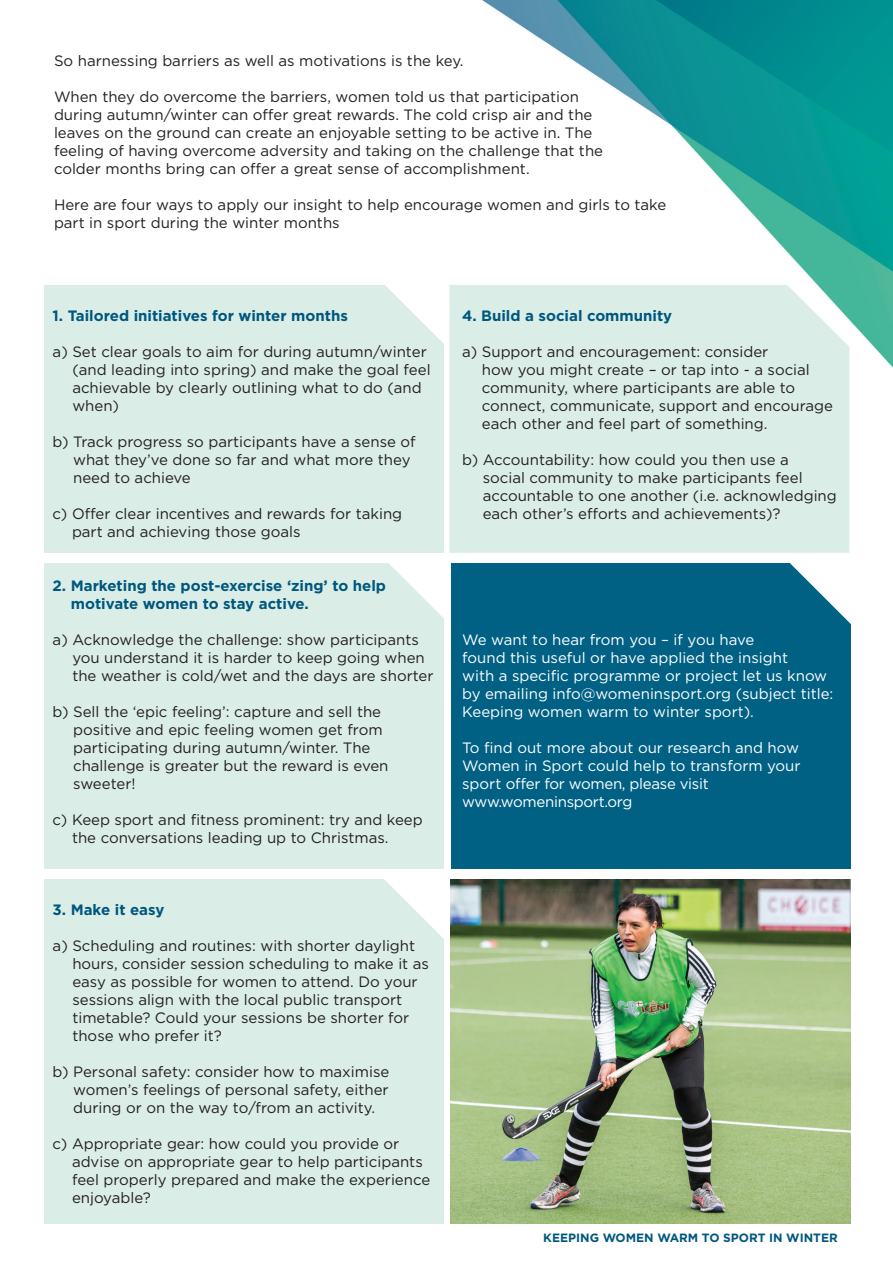
<style>
.page{position:relative;width:893px;height:1263px;background:#fff}
.page>*{position:absolute;margin:0;border:0;box-sizing:border-box;transform-origin:0 0}
.t1{font:15px/18px "Gotham";color:#231f20}
.t2{font:15px/18px "Gotham";color:#fff}
.t3{font:700 15px/18px "Gotham";color:#00577d}
.t4{font:700 12px "Gotham";color:#00577d}
</style>
<div class="page">
<img style="left:451px;top:879px;width:400px;height:345px">
<div style="left:44px;top:879px;width:400px;height:345px;background:#daede7"></div>
<div style="left:44px;top:563px;width:400px;height:305px;background:#daede7"></div>
<img style="left:482px;top:0;width:411px;height:406px">
<div style="left:449px;top:285px;width:400px;height:268px;background:#daede7"></div>
<div style="left:451px;top:563px;width:400px;height:305px;background:#006185"></div>
<div style="left:44px;top:285px;width:400px;height:268px;background:#daede7"></div>
<svg style="left:385px;top:285px;width:59px;height:59px"></svg>
<svg style="left:389px;top:563px;width:55px;height:55px"></svg>
<svg style="left:384px;top:879px;width:60px;height:60px"></svg>
<svg style="left:790px;top:563px;width:61px;height:61px"></svg>
<p class="t1" style="left:54px;top:51px;width:411px">So harnessing barriers as well as motivations is the key.</p>
<p class="t1" style="left:54px;top:87px;width:551px">When they do overcome the barriers, women told us that participation during autumn/winter can offer great rewards. The cold crisp air and the leaves on the ground can create an enjoyable setting to be active in. The feeling of having overcome adversity and taking on the challenge that the colder months bring can offer a great sense of accomplishment.</p>
<p class="t1" style="left:54px;top:195px;width:614px">Here are four ways to apply our insight to help encourage women and girls to take part in sport during the winter months</p>
<p class="t3" style="left:53px;top:306px;width:297px">1. Tailored initiatives for winter months</p>
<p class="t1" style="left:72px;top:342px;width:360px;text-indent:-20px">a) Set clear goals to aim for during autumn/winter (and leading into spring) and make the goal feel achievable by clearly outlining what to do (and when)</p>
<p class="t1" style="left:73px;top:432px;width:344px;text-indent:-21px">b) Track progress so participants have a sense of what they’ve done so far and what more they need to achieve</p>
<p class="t1" style="left:72px;top:504px;width:332px;text-indent:-19px">c) Offer clear incentives and rewards for taking part and achieving those goals</p>
<p class="t3" style="left:71px;top:576px;width:317px;text-indent:-18px">2. Marketing the post-exercise ‘zing’ to help motivate women to stay active.</p>
<p class="t1" style="left:72px;top:630px;width:363px;text-indent:-20px">a) Acknowledge the challenge: show participants you understand it is harder to keep going when the weather is cold/wet and the days are shorter</p>
<p class="t1" style="left:73px;top:702px;width:317px;text-indent:-21px">b) Sell the ‘epic feeling’: capture and sell the positive and epic feeling women get from participating during autumn/winter. The challenge is greater but the reward is even sweeter!</p>
<p class="t1" style="left:72px;top:810px;width:352px;text-indent:-19px">c) Keep sport and fitness prominent: try and keep the conversations leading up to Christmas.</p>
<p class="t3" style="left:53px;top:900px;width:113px">3. Make it easy</p>
<p class="t1" style="left:72px;top:936px;width:358px;text-indent:-20px">a) Scheduling and routines: with shorter daylight hours, consider session scheduling to make it as easy as possible for women to attend. Do your sessions align with the local public transport timetable? Could your sessions be shorter for those who prefer it?</p>
<p class="t1" style="left:73px;top:1062px;width:318px;text-align:justify;text-indent:-21px">b) Personal safety: consider how to maximise women’s feelings of personal safety, either during or on the way to/from an activity.</p>
<p class="t1" style="left:72px;top:1134px;width:360px;text-indent:-19px">c) Appropriate gear: how could you provide or advise on appropriate gear to help participants feel properly prepared and make the experience enjoyable?</p>
<p class="t3" style="left:462px;top:306px;width:212px">4. Build a social community</p>
<p class="t1" style="left:482px;top:342px;width:353px;text-indent:-20px">a) Support and encouragement: consider<br>how you might create – or tap into - a social community, where participants are able to connect, communicate, support and encourage each other and feel part of something.</p>
<p class="t1" style="left:483px;top:450px;width:356px;text-indent:-21px">b) Accountability: how could you then use a<br>social community to make participants feel accountable to one another (i.e. acknowledging each other’s efforts and achievements)?</p>
<p class="t2" style="left:462px;top:630px;width:373px">We want to hear from you – if you have<br>found this useful or have applied the insight<br>with a specific programme or project let us know by emailing info@womeninsport.org (subject title:<br>Keeping women warm to winter sport).</p>
<p class="t2" style="left:462px;top:738px;width:340px">To find out more about our research and how Women in Sport could help to transform your sport offer for women, please visit www.womeninsport.org</p>
<p class="t4" style="left:543px;top:1229px;width:296px">KEEPING WOMEN WARM TO SPORT IN WINTER</p>
</div>
